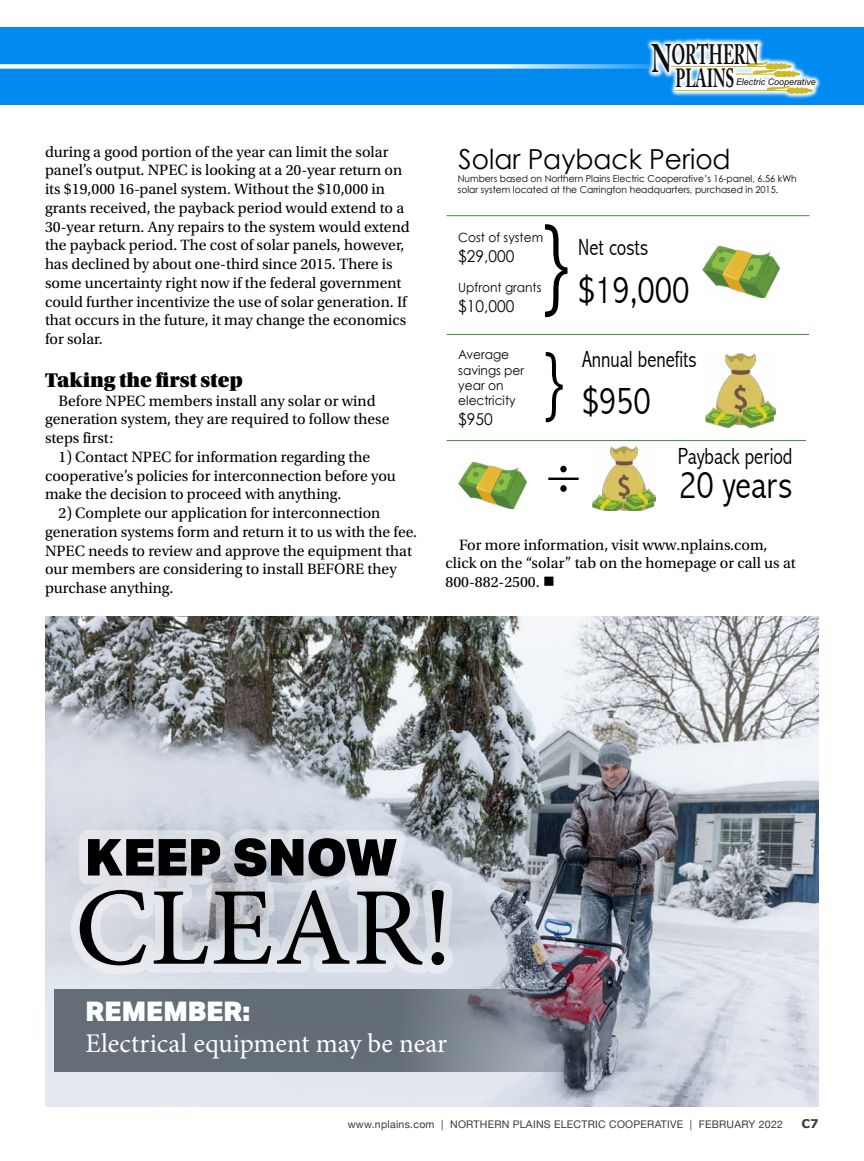
<style>
.page{position:relative;width:864px;height:1161px;background:#fff}
.page>*{position:absolute;margin:0;border:0;box-sizing:border-box;transform-origin:0 0}
.t1{font:111px "Minion Pro";letter-spacing:.01em;color:#000}
.t2{font:300 condensed 99.15px "Abadi";color:#000;scale:.96 1}
.t3{font:300 condensed 74.85px "Abadi";color:#000;scale:.96 1}
.t4{font:900 51px "Aktiv Grotesk";color:#000}
.t5{font:300 condensed 39.6px "Abadi";color:#000;scale:.96 1}
.t6{font:700 27.9px "Adobe Caslon Pro";letter-spacing:-.005em;color:#0f0e0f;scale:.58 1}
.t7{font:27.6px "Century Gothic";color:#000;scale:.96 1}
.t8{font:27px "Minion Pro";color:#fff}
.t9{font:900 27px "Aktiv Grotesk";color:#fff}
.t10{font:700 26.1px "Adobe Caslon Pro";color:#0f0e0f;scale:.59 1}
.t11{font:300 condensed 23.4px "Abadi";color:#000;scale:.96 1}
.t12{font:21px "Utopia Std Black Headline";color:#000}
.t13{font:16.35px "Century Gothic";color:#000;scale:.96 1}
.t14{font:15.75px/18.8px "Utopia Std";color:#000}
.t15{font:12.75px/15.3px "Century Gothic";color:#000;scale:.96 1}
.t16{font:700 12px "Verdana";color:#393939}
.t17{font:10.5px "Helvetica Neue";letter-spacing:.025em;color:#393939}
.t18{font:9.6px/11.4px "Century Gothic";color:#000;scale:.96 1}
.t19{font:italic 9.15px "Arial Narrow";color:#0f0e0f;scale:1.19 1}
.s1{font-size:39.6px}
</style>
<div class="page">
<hr style="left:447px;top:215px;width:362px;height:1px;background:#438f3d">
<hr style="left:447px;top:334px;width:362px;height:1px;background:#438f3d">
<hr style="left:447px;top:440px;width:359px;height:1px;background:#438f3d">
<hr style="left:548px;top:478px;width:31px;height:2px;background:#000">
<div style="left:560px;top:466px;width:7px;height:6px;background:#000;border-radius:50%"></div>
<svg style="left:560px;top:485px;width:7px;height:7px"></svg>
<img style="left:705px;top:354px;width:71px;height:74px">
<img style="left:702px;top:247px;width:77px;height:51px">
<img style="left:593px;top:447px;width:63px;height:63px">
<img style="left:458px;top:463px;width:69px;height:45px">
<img style="left:45px;top:616px;width:774px;height:491px">
<svg style="left:54px;top:989px;width:666px;height:82px;background:#7a808b"></svg>
<div style="left:0;top:28px;width:864px;height:77px;background:#008aef"></div>
<svg style="left:0;top:64px;width:645px;height:5px;background:#cfe8fb"></svg>
<svg style="left:645px;top:38px;width:176px;height:61px"></svg>
<hr style="left:671px;top:66px;width:96px;height:1px;background:#cdba2a">
<hr style="left:736px;top:74px;width:40px;height:1px;background:#cdba2a">
<hr style="left:675px;top:90px;width:114px;height:1px;background:#cdba2a">
<svg style="left:746px;top:62px;width:54px;height:15px"></svg>
<svg style="left:766px;top:86px;width:47px;height:8px"></svg>
<p class="t14" style="left:45px;top:143px;width:366px">during a good portion of the year can limit the solar panel’s output. NPEC is looking at a 20-year return on its $19,000 16-panel system. Without the $10,000 in grants received, the payback period would extend to a 30-year return. Any repairs to the system would extend the payback period. The cost of solar panels, however, has declined by about one-third since 2015. There is some uncertainty right now if the federal government could further incentivize the use of solar generation. If that occurs in the future, it may change the economics for solar.</p>
<h3 class="t12" style="left:45px;top:369px;width:199px">Taking the first step</h3>
<p class="t14" style="left:45px;top:392px;width:346px;text-indent:13px">Before NPEC members install any solar or wind generation system, they are required to follow these steps first:</p>
<p class="t14" style="left:45px;top:448px;width:353px;text-indent:13px">1) Contact NPEC for information regarding the cooperative’s policies for interconnection before you make the decision to proceed with anything.</p>
<p class="t14" style="left:45px;top:504px;width:374px;text-indent:13px">2) Complete our application for interconnection generation systems form and return it to us with the fee.<br>NPEC needs to review and approve the equipment that our members are considering to install BEFORE they purchase anything.</p>
<h3 class="t6" style="left:652px;top:38px;width:186px"><span class="s1">N</span>ORTHERN</h3>
<h3 class="t10" style="left:675px;top:63px;width:102px">PLAINS</h3>
<p class="t19" style="left:736px;top:76px;width:69px">Electric Cooperative</p>
<h3 class="t7" style="left:459px;top:142px;width:285px">Solar Payback Period</h3>
<p class="t18" style="left:458px;top:172px;width:355px">Numbers based on Northern Plains Electric Cooperative’s 16-panel, 6.56 kWh solar system located at the Carrington headquarters, purchased in 2015.</p>
<h2 class="t2" style="left:541px;top:202px;width:34px">}</h2>
<p class="t15" style="left:458px;top:230px;width:90px">Cost of system</p>
<p class="t13" style="left:458px;top:246px;width:60px">$29,000</p>
<p class="t15" style="left:458px;top:280px;width:88px">Upfront grants</p>
<p class="t13" style="left:458px;top:296px;width:60px">$10,000</p>
<h3 class="t11" style="left:578px;top:234px;width:74px">Net costs</h3>
<h3 class="t5" style="left:578px;top:267px;width:118px">$19,000</h3>
<p class="t15" style="left:458px;top:347px;width:70px">Average savings per year on electricity</p>
<p class="t13" style="left:458px;top:409px;width:37px">$950</p>
<h3 class="t3" style="left:542px;top:336px;width:26px">}</h3>
<h3 class="t11" style="left:582px;top:345px;width:121px">Annual benefits</h3>
<h3 class="t5" style="left:582px;top:378px;width:73px">$950</h3>
<h3 class="t11" style="left:678px;top:443px;width:121px">Payback period</h3>
<h3 class="t5" style="left:679px;top:462px;width:120px">20 years</h3>
<p class="t14" style="left:446px;top:535px;width:352px;text-indent:13px">For more information, visit www.nplains.com, click on the “solar” tab on the homepage or call us at<br>800-882-2500. ■</p>
<h3 class="t4" style="left:85px;top:824px;width:314px">KEEP SNOW</h3>
<h1 class="t1" style="left:75px;top:854px;width:380px">CLEAR!</h1>
<h3 class="t9" style="left:86px;top:994px;width:166px">REMEMBER:</h3>
<h3 class="t8" style="left:86px;top:1025px;width:363px">Electrical equipment may be near</h3>
<p class="t17" style="left:348px;top:1116px;width:437px">www.nplains.com | NORTHERN PLAINS ELECTRIC COOPERATIVE | FEBRUARY 2022</p>
<p class="t16" style="left:801px;top:1115px;width:19px">C7</p>
</div>
